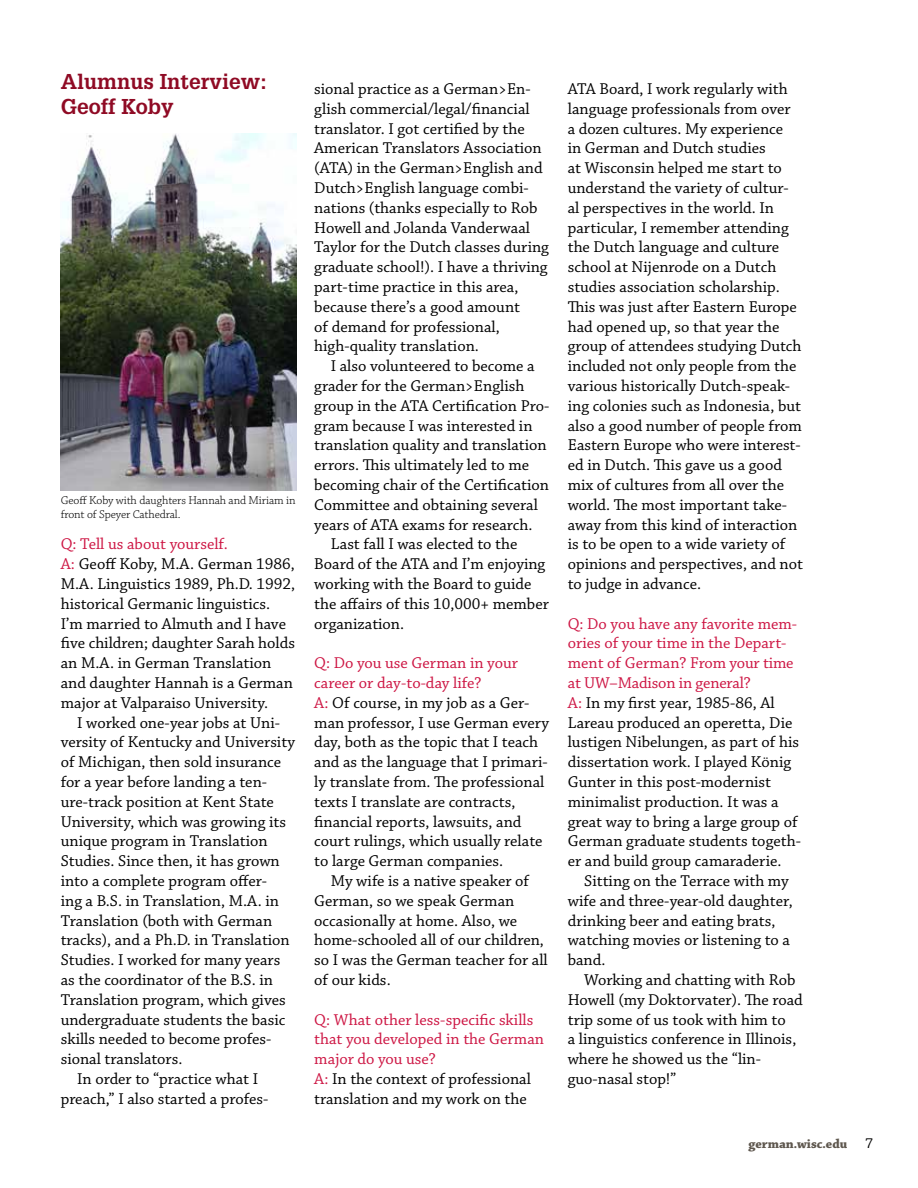
<style>
.page{position:relative;width:918px;height:1188px;background:#fff}
.page>*{position:absolute;margin:0;border:0;box-sizing:border-box;transform-origin:0 0}
.t1{font:700 21px/25.2px "Glypha LT Std";color:#8f0a24}
.t2{font:16.5px/19.8px "Chaparral Pro";color:#000}
.t3{font:16.5px/19.8px "Chaparral Pro";color:#cd1543}
.t4{font:13.5px "Chaparral Pro Bold Subh";color:#5e574e}
.t5{font:300 12px/14.4px "Chaparral Pro";letter-spacing:-.01em;color:#000}
.s1{color:#cd1543}
.s2{color:#000}
.s3{font-family:"Chaparral Pro";font-size:15px;color:#000}
</style>
<div class="page">
<img style="left:61px;top:134px;width:235px;height:356px">
<p class="t1" style="left:61px;top:69px;width:208px">Alumnus Interview:<br>Geoff Koby</p>
<p class="t5" style="left:61px;top:493px;width:236px">Geoff Koby with daughters Hannah and Miriam in front of Speyer Cathedral.</p>
<p class="t2" style="left:61px;top:535px;width:236px"><span class="s1">Q: Tell us about yourself.<br>A:</span> Geoff Koby, M.A. German 1986,<br>M.A. Linguistics 1989, Ph.D. 1992, historical Germanic linguistics.<br>I’m married to Almuth and I have five children; daughter Sarah holds an M.A. in German Translation and daughter Hannah is a German major at Valparaiso University.</p>
<p class="t2" style="left:77px;top:713px;width:204px">I worked one-year jobs at Uni-</p>
<p class="t2" style="left:61px;top:733px;width:236px">versity of Kentucky and University</p>
<p class="t2" style="left:61px;top:753px;width:222px">of Michigan, then sold insurance</p>
<p class="t2" style="left:61px;top:773px;width:208px">for a year before landing a ten-</p>
<p class="t2" style="left:61px;top:792px;width:215px">ure-track position at Kent State</p>
<p class="t2" style="left:61px;top:812px;width:227px">University, which was growing its</p>
<p class="t2" style="left:61px;top:832px;width:208px">unique program in Translation</p>
<p class="t2" style="left:61px;top:852px;width:221px">Studies. Since then, it has grown</p>
<p class="t2" style="left:61px;top:872px;width:208px">into a complete program offer-</p>
<p class="t2" style="left:61px;top:891px;width:220px">ing a B.S. in Translation, M.A. in</p>
<p class="t2" style="left:61px;top:911px;width:213px">Translation (both with German</p>
<p class="t2" style="left:61px;top:931px;width:231px">tracks), and a Ph.D. in Translation</p>
<p class="t2" style="left:61px;top:951px;width:221px">Studies. I worked for many years</p>
<p class="t2" style="left:61px;top:971px;width:214px">as the coordinator of the B.S. in</p>
<p class="t2" style="left:61px;top:990px;width:226px">Translation program, which gives</p>
<p class="t2" style="left:61px;top:1010px;width:226px">undergraduate students the basic</p>
<p class="t2" style="left:61px;top:1030px;width:212px">skills needed to become profes-</p>
<p class="t2" style="left:61px;top:1050px;width:123px">sional translators.</p>
<p class="t2" style="left:77px;top:1070px;width:182px">In order to “practice what I</p>
<p class="t2" style="left:61px;top:1089px;width:209px">preach,” I also started a profes-</p>
<p class="t2" style="left:314px;top:80px;width:236px">sional practice as a German&gt;En&shy;glish commercial/legal/financial translator. I got certified by the<br>American Translators Association (ATA) in the German&gt;English and<br>Dutch&gt;English language combi&shy;nations (thanks especially to Rob<br>Howell and Jolanda Vanderwaal<br>Taylor for the Dutch classes during graduate school!). I have a thriving part-time practice in this area, because there’s a good amount<br>of demand for professional, high-quality translation.</p>
<p class="t2" style="left:331px;top:357px;width:205px">I also volunteered to become a</p>
<p class="t2" style="left:314px;top:377px;width:212px">grader for the German&gt;English</p>
<p class="t2" style="left:314px;top:396px;width:237px">group in the ATA Certification Pro-</p>
<p class="t2" style="left:314px;top:416px;width:220px">gram because I was interested in</p>
<p class="t2" style="left:314px;top:436px;width:234px">translation quality and translation</p>
<p class="t2" style="left:314px;top:456px;width:216px">errors. This ultimately led to me</p>
<p class="t2" style="left:314px;top:476px;width:236px">becoming chair of the Certification</p>
<p class="t2" style="left:314px;top:495px;width:225px">Committee and obtaining several</p>
<p class="t2" style="left:314px;top:515px;width:220px">years of ATA exams for research.</p>
<p class="t2" style="left:331px;top:535px;width:188px">Last fall I was elected to the</p>
<p class="t2" style="left:314px;top:555px;width:233px">Board of the ATA and I’m enjoying</p>
<p class="t2" style="left:314px;top:575px;width:219px">working with the Board to guide</p>
<p class="t2" style="left:314px;top:594px;width:236px">the affairs of this 10,000+ member</p>
<p class="t2" style="left:314px;top:614px;width:91px">organization.</p>
<p class="t2" style="left:314px;top:654px;width:237px"><span class="s1">Q: Do you use German in your career or day-to-day life?<br>A:</span> Of course, in my job as a Ger&shy;man professor, I use German every day, both as the topic that I teach and as the language that I primari&shy;ly translate from. The professional texts I translate are contracts, financial reports, lawsuits, and court rulings, which usually relate to large German companies.</p>
<p class="t2" style="left:314px;top:872px;width:235px;text-indent:16px">My wife is a native speaker of<br>German, so we speak German occasionally at home. Also, we home-schooled all of our children, so I was the German teacher for all of our kids.</p>
<p class="t3" style="left:314px;top:1010px;width:231px">Q: What other less-specific skills that you developed in the German major do you use?<br>A: <span class="s2">In the context of professional translation and my work on the</span></p>
<p class="t2" style="left:568px;top:80px;width:237px">ATA Board, I work regularly with language professionals from over<br>a dozen cultures. My experience<br>in German and Dutch studies<br>at Wisconsin helped me start to understand the variety of cultur&shy;al perspectives in the world. In particular, I remember attending the Dutch language and culture school at Nijenrode on a Dutch studies association scholarship.<br>This was just after Eastern Europe had opened up, so that year the group of attendees studying Dutch included not only people from the various historically Dutch-speak&shy;ing colonies such as Indonesia, but also a good number of people from<br>Eastern Europe who were interest&shy;ed in Dutch. This gave us a good mix of cultures from all over the world. The most important take&shy;away from this kind of interaction is to be open to a wide variety of opinions and perspectives, and not to judge in advance.</p>
<p class="t2" style="left:568px;top:614px;width:235px"><span class="s1">Q: Do you have any favorite mem&shy;ories of your time in the Depart&shy;ment of German? From your time at UW–Madison in general?<br>A:</span> In my first year, 1985-86, Al<br>Lareau produced an operetta, Die lustigen Nibelungen, as part of his dissertation work. I played König<br>Gunter in this post-modernist minimalist production. It was a great way to bring a large group of<br>German graduate students togeth&shy;er and build group camaraderie.</p>
<p class="t2" style="left:568px;top:872px;width:227px;text-indent:16px">Sitting on the Terrace with my wife and three-year-old daughter, drinking beer and eating brats, watching movies or listening to a band.</p>
<p class="t2" style="left:568px;top:971px;width:237px;text-indent:16px">Working and chatting with Rob<br>Howell (my Doktorvater). The road trip some of us took with him to<br>a linguistics conference in Illinois, where he showed us the “lin&shy;guo-nasal stop!”</p>
<p class="t4" style="left:748px;top:1136px;width:126px">german.wisc.edu <span class="s3">7</span></p>
</div>
